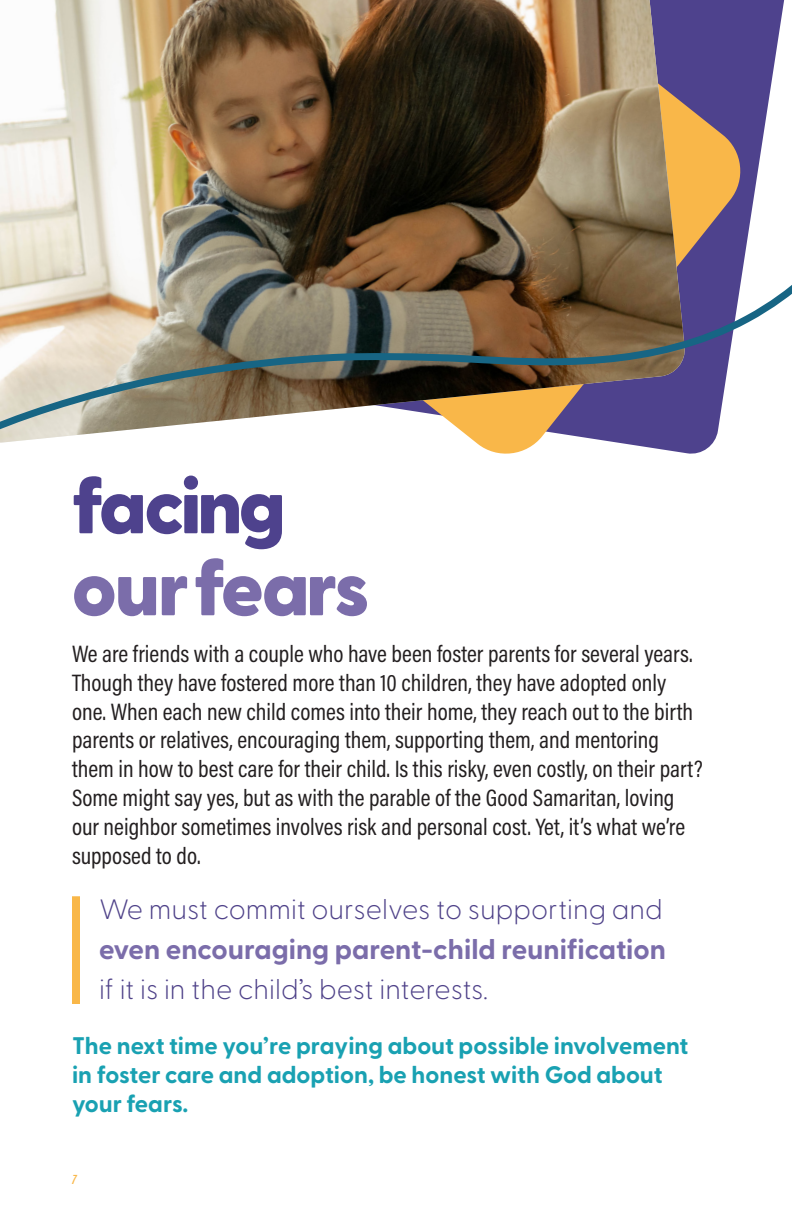
<style>
.page{position:relative;width:792px;height:1224px;background:#fff}
.page>*{position:absolute;margin:0;border:0;box-sizing:border-box;transform-origin:0 0}
.CHAPTER_MEDIUM{font:800 78px/82px "Greycliff CF";letter-spacing:-.05em;color:#7b6daa}
.PULL{font:200 28px/40px "Greycliff CF";color:#4f4289;text-align:justify}
.t1{font:24px/28.8px "Acumin Pro Cond";color:#231f20}
.t2{font:700 24px/28.8px "Greycliff CF";color:#19a1b2}
.t3{font:italic 600 14px "Acumin Pro Extra Cond";color:#f9b748}
.s1{color:#4e428d}
.s2{font-weight:700;color:#7b6daa}
</style>
<div class="page">
<div style="left:72px;top:896px;width:8px;height:108px;background:#f9b748"></div>
<svg style="left:746px;top:0;width:39px;height:248px"></svg>
<svg style="left:484px;top:0;width:262px;height:454px;background:#8e7280"></svg>
<img style="left:0;top:0;width:686px;height:271px">
<svg style="left:0;top:271px;width:792px;height:177px"></svg>
<p class="CHAPTER_MEDIUM" style="left:72px;top:462px;width:299px"><span class="s1">facing </span>our fears</p>
<p class="t1" style="left:72px;top:639px;width:632px">We are friends with a couple who have been foster parents for several years.<br>Though they have fostered more than 10 children, they have adopted only one. When each new child comes into their home, they reach out to the birth parents or relatives, encouraging them, supporting them, and mentoring them in how to best care for their child. Is this risky, even costly, on their part?<br>Some might say yes, but as with the parable of the Good Samaritan, loving our neighbor sometimes involves risk and personal cost. Yet, it’s what we’re supposed to do.</p>
<p class="PULL" style="left:99px;top:887px;width:569px">We must commit ourselves to supporting and <span class="s2">even encouraging parent-child reunification </span>if it is in the child’s best interests.</p>
<h1 class="t2" style="left:72px;top:1030px;width:618px">The next time you’re praying about possible involvement in foster care and adoption, be honest with God about your fears.</h1>
<p class="t3" style="left:72px;top:1171px;width:6px">7</p>
</div>
